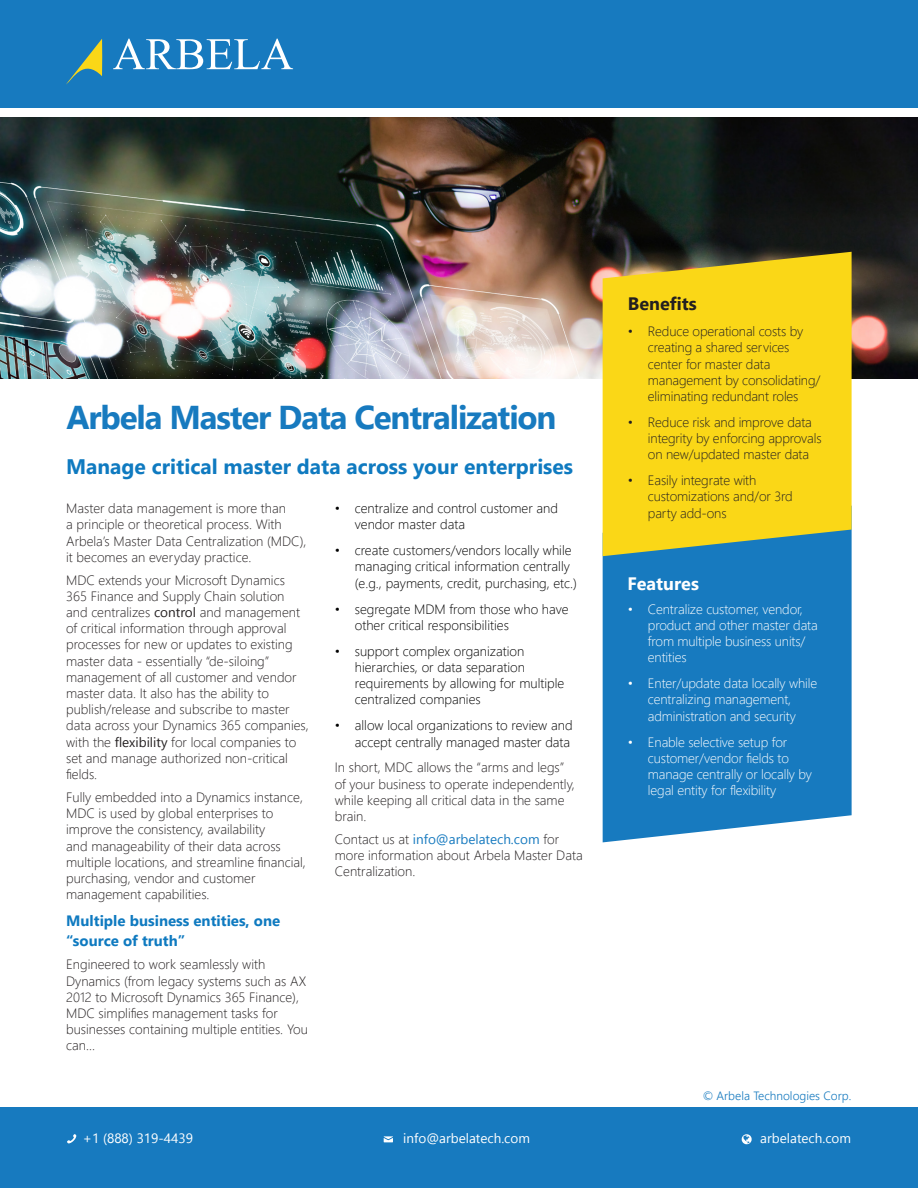
<style>
.page{position:relative;width:918px;height:1188px;background:#fff}
.page>*{position:absolute;margin:0;border:0;box-sizing:border-box;transform-origin:0 0}
.Heading_Bold_24_28pt{font:700 33px "Segoe UI";letter-spacing:-.035em;color:#177abf}
.Sub_Header{font:700 21px "Segoe UI";color:#0f7ac0}
.Heading_Bold_24_28pt-2{font:700 18px "Segoe UI";color:#231f20}
.Heading_Bold_24_28pt-3{font:700 18px "Segoe UI";color:#fff}
.Body_Copy_Regular_9{font:700 15px/20.2px "Segoe UI";color:#0f7ac0}
.Body_Copy_Regular_9-2{font:300 13.5px/16.2px "Segoe UI";color:#231f20}
.t1{font:300 13.5px/16.2px "Segoe UI";color:#000}
.t2{font:300 13.5px/16.2px "Segoe UI";letter-spacing:-.01em;color:#fff}
.body{font:13.5px "Segoe UI";color:#fff}
.Heading_Bold_24_28pt-4{font:300 12px "Segoe UI";color:#177abf}
.s1{font-weight:400}
.s2{font-weight:400;color:#177abf}
</style>
<div class="page">
<img style="left:0;top:118px;width:918px;height:260px">
<div style="left:0;top:0;width:918px;height:108px;background:#177abf"></div>
<svg style="left:113px;top:39px;width:180px;height:30px"></svg>
<svg style="left:66px;top:39px;width:36px;height:45px"></svg>
<div style="left:0;top:1107px;width:918px;height:81px;background:#177abf"></div>
<svg style="left:742px;top:1134px;width:10px;height:10px"></svg>
<svg style="left:384px;top:1136px;width:9px;height:6px"></svg>
<svg style="left:67px;top:1134px;width:10px;height:10px"></svg>
<div style="left:603px;top:556px;width:249px;height:286px;background:#177abf"></div>
<svg style="left:603px;top:252px;width:249px;height:304px;background:#e8cc1f"></svg>
<p class="Heading_Bold_24_28pt" style="left:66px;top:391px;width:492px">Arbela Master Data Centralization</p>
<p class="Sub_Header" style="left:66px;top:450px;width:508px">Manage critical master data across your enterprises</p>
<p class="Body_Copy_Regular_9-2" style="left:66px;top:500px;width:242px">Master data management is more than<br>a principle or theoretical process. With Arbela’s Master Data Centralization (MDC), it becomes an everyday practice.</p>
<p class="Body_Copy_Regular_9-2" style="left:66px;top:571px;width:244px">MDC extends your Microsoft Dynamics 365 Finance and Supply Chain solution and centralizes <span class="s1">control</span> and management of critical information through approval processes for new or updates to existing master data - essentially “de-siloing” management of all customer and vendor master data. It also has the ability to publish/release and subscribe to master data across your Dynamics 365 companies, with the <span class="s1">flexibility</span> for local companies to set and manage authorized non-critical fields.</p>
<p class="Body_Copy_Regular_9-2" style="left:66px;top:789px;width:241px">Fully embedded into a Dynamics instance, MDC is used by global enterprises to improve the consistency, availability<br>and manageability of their data across multiple locations, and streamline financial, purchasing, vendor and customer management capabilities.</p>
<p class="Body_Copy_Regular_9" style="left:66px;top:911px;width:216px">Multiple business entities, one “source of truth”</p>
<p class="Body_Copy_Regular_9-2" style="left:66px;top:956px;width:243px">Engineered to work seamlessly with Dynamics (from legacy systems such as AX 2012 to Microsoft Dynamics 365 Finance), MDC simplifies management tasks for businesses containing multiple entities. You can…</p>
<p class="t1" style="left:355px;top:500px;width:205px;text-indent:-20px">• centralize and control customer and vendor master data</p>
<p class="t1" style="left:355px;top:542px;width:224px;text-indent:-20px">• create customers/vendors locally while managing critical information centrally (e.g., payments, credit, purchasing, etc.)</p>
<p class="t1" style="left:355px;top:600px;width:215px;text-indent:-20px">• segregate MDM from those who have other critical responsibilities</p>
<p class="t1" style="left:355px;top:642px;width:211px;text-indent:-20px">• support complex organization hierarchies, or data separation requirements by allowing for multiple centralized companies</p>
<p class="t1" style="left:335px;top:717px;width:239px;text-align:right">• allow local organizations to review and accept centrally managed master data</p>
<p class="Body_Copy_Regular_9-2" style="left:335px;top:759px;width:242px">In short, MDC allows the “arms and legs” of your business to operate independently, while keeping all critical data in the same brain.</p>
<p class="Body_Copy_Regular_9-2" style="left:335px;top:831px;width:249px">Contact us at <span class="s2">info@arbelatech.com</span> for more information about Arbela Master Data<br>Centralization.</p>
<p class="Heading_Bold_24_28pt-2" style="left:628px;top:289px;width:70px">Benefits</p>
<p class="Body_Copy_Regular_9-2" style="left:648px;top:323px;width:174px;text-indent:-20px">• Reduce operational costs by creating a shared services center for master data management by consolidating/ eliminating redundant roles</p>
<p class="Body_Copy_Regular_9-2" style="left:648px;top:413px;width:175px;text-indent:-20px">• Reduce risk and improve data integrity by enforcing approvals on new/updated master data</p>
<p class="Body_Copy_Regular_9-2" style="left:648px;top:472px;width:146px;text-indent:-20px">• Easily integrate with customizations and/or 3rd party add-ons</p>
<p class="Heading_Bold_24_28pt-3" style="left:627px;top:569px;width:73px">Features</p>
<p class="t2" style="left:648px;top:600px;width:171px;text-indent:-20px">• Centralize customer, vendor, product and other master data from multiple business units/ entities</p>
<p class="t2" style="left:628px;top:675px;width:191px;text-align:center">• Enter/update data locally while centralizing management, administration and security</p>
<p class="t2" style="left:648px;top:733px;width:166px;text-indent:-20px">• Enable selective setup for customer/vendor fields to manage centrally or locally by legal entity for flexibility</p>
<p class="Heading_Bold_24_28pt-4" style="left:703px;top:1086px;width:150px">© Arbela Technologies Corp.</p>
<p class="body" style="left:83px;top:1128px;width:112px">+1 (888) 319-4439</p>
<p class="body" style="left:403px;top:1128px;width:128px">info@arbelatech.com</p>
<p class="body" style="left:760px;top:1128px;width:92px">arbelatech.com</p>
</div>
